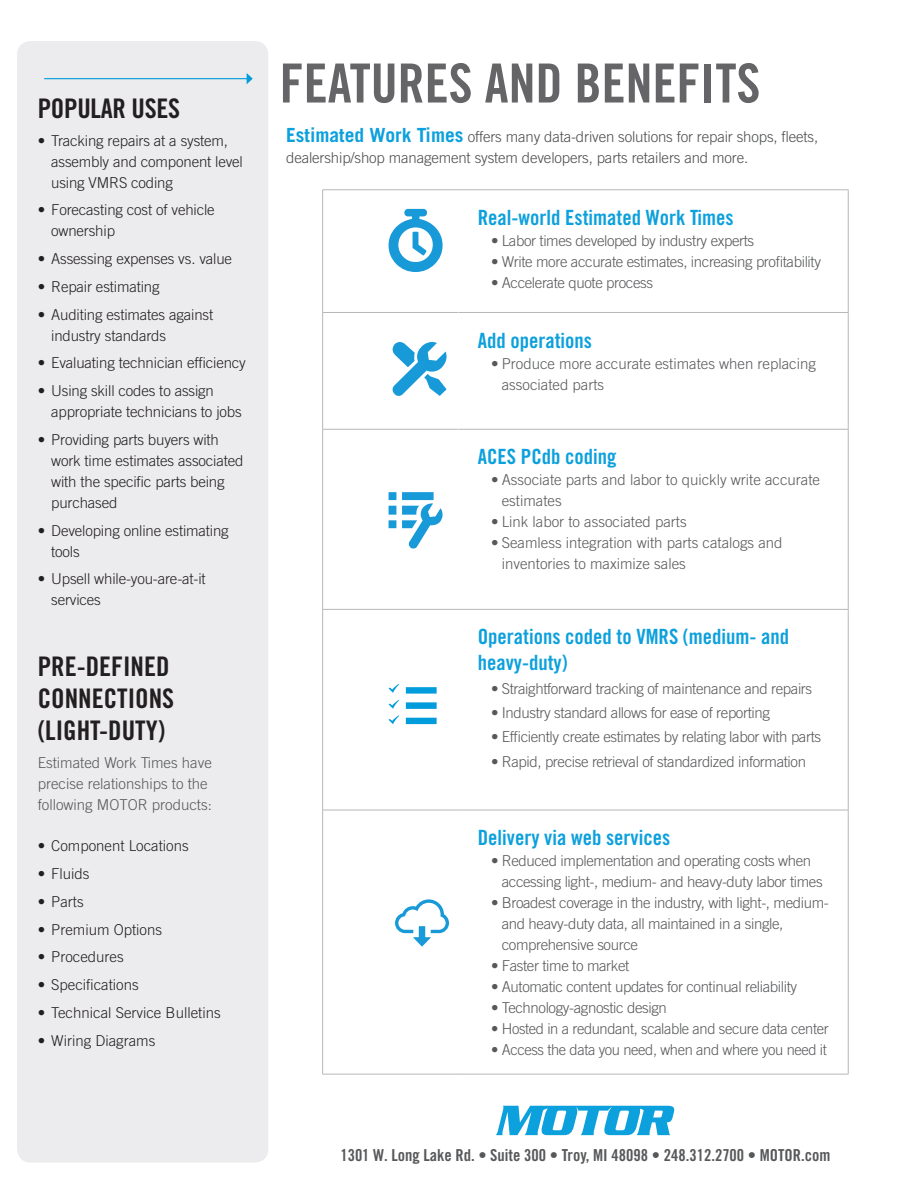
<style>
.page{position:relative;width:918px;height:1188px;background:#fff}
.page>*{position:absolute;margin:0;border:0;box-sizing:border-box;transform-origin:0 0}
.t1{font:54px "Trade Gothic Bold Cond Twenty";color:#656568}
.t2{font:27px/32.4px "Trade Gothic Bold Cond Twenty";color:#231f20}
.t3{font:21px/25.2px "Trade Gothic Bold Cond Twenty";color:#0ca0dc}
.t4{font:16.5px "Trade Gothic Bold Cond Twenty";color:#57585a}
.t5{font:300 15px/21px "Trade Gothic";letter-spacing:-.025em;color:#57585a}
.t6{font:300 15px/21px "Trade Gothic";letter-spacing:-.01em;color:#231f20}
.t7{font:300 15px/21px "Trade Gothic";color:#57585a}
.t8{font:300 15px/21px "Trade Gothic";letter-spacing:-.01em;color:#4b4c4d}
.s1{font-weight:700;font-size:19.5px;color:#0ca0dc}
</style>
<div class="page">
<svg style="left:496px;top:1106px;width:179px;height:29px"></svg>
<div style="left:17px;top:41px;width:251px;height:1122px;background:#ececee;border-radius:14px"></div>
<hr style="left:44px;top:78px;width:203px;height:1px;background:#009cdc">
<svg style="left:247px;top:73px;width:6px;height:11px"></svg>
<svg style="left:323px;top:811px;width:525px;height:263px"></svg>
<hr style="left:322px;top:190px;width:137px;height:1px;background:#b6b7bb">
<hr style="left:322px;top:190px;width:1px;height:122px;background:#b6b7bb">
<hr style="left:459px;top:190px;width:389px;height:1px;background:#b6b7bb">
<hr style="left:848px;top:190px;width:1px;height:122px;background:#b6b7bb">
<hr style="left:322px;top:312px;width:137px;height:1px;background:#b6b7bb">
<hr style="left:322px;top:313px;width:1px;height:116px;background:#b6b7bb">
<hr style="left:459px;top:312px;width:389px;height:1px;background:#b6b7bb">
<hr style="left:848px;top:313px;width:1px;height:116px;background:#b6b7bb">
<hr style="left:322px;top:429px;width:137px;height:1px;background:#b6b7bb">
<hr style="left:322px;top:429px;width:1px;height:180px;background:#b6b7bb">
<hr style="left:459px;top:429px;width:389px;height:1px;background:#b6b7bb">
<hr style="left:848px;top:429px;width:1px;height:180px;background:#b6b7bb">
<hr style="left:322px;top:609px;width:137px;height:1px;background:#b6b7bb">
<hr style="left:322px;top:610px;width:1px;height:200px;background:#b6b7bb">
<hr style="left:459px;top:609px;width:389px;height:1px;background:#b6b7bb">
<hr style="left:848px;top:610px;width:1px;height:200px;background:#b6b7bb">
<hr style="left:322px;top:810px;width:137px;height:1px;background:#b6b7bb">
<hr style="left:322px;top:810px;width:1px;height:264px;background:#b6b7bb">
<hr style="left:459px;top:810px;width:389px;height:1px;background:#b6b7bb">
<hr style="left:848px;top:810px;width:1px;height:264px;background:#b6b7bb">
<hr style="left:322px;top:1074px;width:137px;height:1px;background:#b6b7bb">
<hr style="left:459px;top:1074px;width:389px;height:1px;background:#b6b7bb">
<svg style="left:389px;top:492px;width:54px;height:57px"></svg>
<svg style="left:389px;top:209px;width:54px;height:63px"></svg>
<svg style="left:392px;top:342px;width:55px;height:54px"></svg>
<svg style="left:395px;top:899px;width:54px;height:48px"></svg>
<svg style="left:389px;top:684px;width:48px;height:40px"></svg>
<h2 class="t2" style="left:38px;top:92px;width:144px">POPULAR USES</h2>
<p class="t6" style="left:51px;top:129px;width:193px;text-indent:-14px">• Tracking repairs at a system, assembly and component level using VMRS coding</p>
<p class="t6" style="left:51px;top:199px;width:165px;text-indent:-14px">• Forecasting cost of vehicle ownership</p>
<p class="t6" style="left:38px;top:248px;width:196px">• Assessing expenses vs. value</p>
<p class="t6" style="left:38px;top:276px;width:123px">• Repair estimating</p>
<p class="t6" style="left:51px;top:303px;width:164px;text-indent:-14px">• Auditing estimates against industry standards</p>
<p class="t6" style="left:38px;top:352px;width:210px">• Evaluating technician efficiency</p>
<p class="t6" style="left:51px;top:380px;width:192px;text-indent:-14px">• Using skill codes to assign appropriate technicians to jobs</p>
<p class="t6" style="left:51px;top:429px;width:194px;text-indent:-14px">• Providing parts buyers with work time estimates associated with the specific parts being purchased</p>
<p class="t6" style="left:51px;top:519px;width:179px;text-indent:-14px">• Developing online estimating tools</p>
<p class="t6" style="left:51px;top:568px;width:156px;text-indent:-14px">• Upsell while-you-are-at-it services</p>
<h2 class="t2" style="left:38px;top:650px;width:138px">PRE-DEFINED<br>CONNECTIONS (LIGHT-DUTY)</h2>
<p class="t7" style="left:38px;top:752px;width:176px">Estimated Work Times have precise relationships to the following MOTOR products:</p>
<p class="t6" style="left:38px;top:835px;width:153px">• Component Locations</p>
<p class="t6" style="left:38px;top:863px;width:53px">• Fluids</p>
<p class="t6" style="left:38px;top:891px;width:47px">• Parts</p>
<p class="t6" style="left:38px;top:919px;width:126px">• Premium Options</p>
<p class="t6" style="left:38px;top:946px;width:87px">• Procedures</p>
<p class="t6" style="left:38px;top:974px;width:103px">• Specifications</p>
<p class="t6" style="left:38px;top:1002px;width:184px">• Technical Service Bulletins</p>
<p class="t6" style="left:38px;top:1030px;width:119px">• Wiring Diagrams</p>
<h1 class="t1" style="left:280px;top:50px;width:482px">FEATURES AND BENEFITS</h1>
<p class="t8" style="left:286px;top:126px;width:534px"><span class="s1">Estimated Work Times</span> offers many data-driven solutions for repair shops, fleets, dealership/shop management system developers, parts retailers and more.</p>
<h3 class="t3" style="left:478px;top:205px;width:257px">Real-world Estimated Work Times</h3>
<p class="t5" style="left:491px;top:230px;width:265px">• Labor times developed by industry experts</p>
<p class="t5" style="left:491px;top:251px;width:331px">• Write more accurate estimates, increasing profitability</p>
<p class="t5" style="left:491px;top:272px;width:163px">• Accelerate quote process</p>
<h3 class="t3" style="left:478px;top:327px;width:116px">Add operations</h3>
<p class="t7" style="left:502px;top:353px;width:316px;text-indent:-10px">• Produce more accurate estimates when replacing associated parts</p>
<h3 class="t3" style="left:478px;top:444px;width:140px">ACES PCdb coding</h3>
<p class="t7" style="left:502px;top:469px;width:320px;text-indent:-10px">• Associate parts and labor to quickly write accurate estimates</p>
<p class="t7" style="left:491px;top:511px;width:197px">• Link labor to associated parts</p>
<p class="t7" style="left:502px;top:532px;width:282px;text-indent:-10px">• Seamless integration with parts catalogs and inventories to maximize sales</p>
<h3 class="t3" style="left:478px;top:624px;width:313px">Operations coded to VMRS (medium- and heavy-duty)</h3>
<p class="t5" style="left:491px;top:678px;width:322px">• Straightforward tracking of maintenance and repairs</p>
<p class="t5" style="left:491px;top:702px;width:280px">• Industry standard allows for ease of reporting</p>
<p class="t5" style="left:491px;top:726px;width:331px">• Efficiently create estimates by relating labor with parts</p>
<p class="t5" style="left:491px;top:751px;width:316px">• Rapid, precise retrieval of standardized information</p>
<h3 class="t3" style="left:478px;top:825px;width:194px">Delivery via web services</h3>
<p class="t5" style="left:502px;top:850px;width:322px;text-indent:-10px">• Reduced implementation and operating costs when accessing light-, medium- and heavy-duty labor times</p>
<p class="t5" style="left:502px;top:892px;width:329px;text-indent:-10px">• Broadest coverage in the industry, with light-, medium&shy;and heavy-duty data, all maintained in a single, comprehensive source</p>
<p class="t5" style="left:491px;top:955px;width:139px">• Faster time to market</p>
<p class="t5" style="left:491px;top:976px;width:307px">• Automatic content updates for continual reliability</p>
<p class="t5" style="left:491px;top:997px;width:177px">• Technology-agnostic design</p>
<p class="t5" style="left:491px;top:1018px;width:339px">• Hosted in a redundant, scalable and secure data center</p>
<p class="t5" style="left:491px;top:1039px;width:337px">• Access the data you need, when and where you need it</p>
<p class="t4" style="left:340px;top:1145px;width:492px">1301 W. Long Lake Rd. • Suite 300 • Troy, MI 48098 • 248.312.2700 • MOTOR.com</p>
</div>
